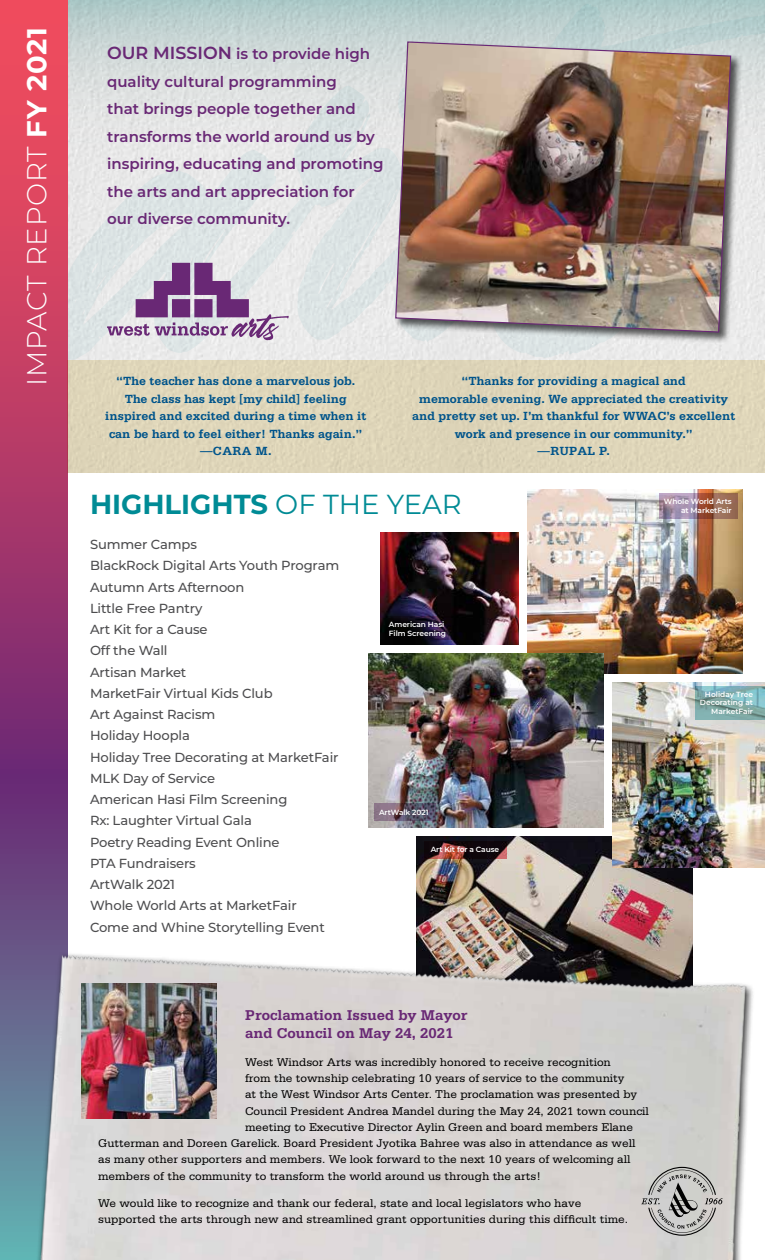
<style>
.page{position:relative;width:765px;height:1260px;background:#fff}
.page>*{position:absolute;margin:0;border:0;box-sizing:border-box;transform-origin:0 0}
.t1{font:700 27.5px "Montserrat";color:#008b95}
.t2{font:300 27.5px "Montserrat";letter-spacing:.03em;color:#fff}
.t3{font:600 15px/27.5px "Montserrat";color:#692875}
.t4{font:700 15px/18.8px "Serifa Std";color:#692875}
.t5{font:500 13.12px/21.2px "Montserrat";letter-spacing:-.01em;color:#4d4d4f}
.t6{font:700 12.5px/17.5px "Serifa Std";color:#00548b;text-align:center}
.t7{font:11.88px/16.2px "Serifa Std";color:#000}
.t8{font:600 7.5px/8.8px "Montserrat";letter-spacing:-.01em;color:#fff;text-align:right}
.s1{font-weight:700}
.s2{font-size:17.5px}
.s3{font-weight:400}
</style>
<div class="page">
<img style="left:417px;top:837px;width:275px;height:108px">
<svg style="left:68px;top:0;width:697px;height:360px;background:#d8dfdf"></svg>
<svg style="left:107px;top:263px;width:182px;height:77px;background:#baa7c1"></svg>
<svg style="left:0;top:0;width:68px;height:1260px;background:#a04872"></svg>
<div style="left:68px;top:360px;width:697px;height:112px;background:#ded5b9"></div>
<img style="left:527px;top:490px;width:215px;height:184px">
<img style="left:612px;top:683px;width:153px;height:185px">
<img style="left:368px;top:653px;width:235px;height:175px">
<img style="left:381px;top:533px;width:137px;height:111px">
<div style="left:394px;top:40px;width:348px;height:304px;background:#000;opacity:.65"></div>
<img style="left:395px;top:41px;width:337px;height:292px">
<img style="left:40px;top:945px;width:713px;height:315px">
<svg style="left:641px;top:1167px;width:82px;height:69px;background:#b3b2af"></svg>
<img style="left:82px;top:984px;width:135px;height:135px">
<svg style="left:660px;top:494px;width:78px;height:25px;background:#9d7677"></svg>
<svg style="left:695px;top:686px;width:70px;height:34px;background:#7cabac"></svg>
<svg style="left:385px;top:617px;width:69px;height:23px;background:#120c19"></svg>
<svg style="left:374px;top:804px;width:62px;height:17px"></svg>
<svg style="left:425px;top:841px;width:82px;height:18px"></svg>
<h1 class="t2" style="left:18px;top:386px;width:361px;rotate:-90deg">IMPACT REPORT <span class="s1">FY 2021</span></h1>
<p class="t3" style="left:107px;top:39px;width:278px"><span class="s2">OUR MISSION</span> is to provide high quality cultural programming<br>that brings people together and transforms the world around us by inspiring, educating and promoting the arts and art appreciation for our diverse community.</p>
<p class="t6" style="left:105px;top:372px;width:263px">“The teacher has done a marvelous job.<br>The class has kept [my child] feeling inspired and excited during a time when it can be hard to feel either! Thanks again.” —CARA M.</p>
<p class="t6" style="left:412px;top:372px;width:325px">“Thanks for providing a magical and<br>memorable evening. We appreciated the creativity and pretty set up. I’m thankful for WWAC’s excellent work and presence in our community.”<br>—RUPAL P.</p>
<h1 class="t1" style="left:90px;top:484px;width:373px">HIGHLIGHTS <span class="s3">OF THE YEAR</span></h1>
<p class="t5" style="left:90px;top:533px;width:251px">Summer Camps<br>BlackRock Digital Arts Youth Program<br>Autumn Arts Afternoon<br>Little Free Pantry<br>Art Kit for a Cause<br>Off the Wall<br>Artisan Market<br>MarketFair Virtual Kids Club<br>Art Against Racism<br>Holiday Hoopla<br>Holiday Tree Decorating at MarketFair<br>MLK Day of Service<br>American Hasi Film Screening<br>Rx: Laughter Virtual Gala<br>Poetry Reading Event Online<br>PTA Fundraisers<br>ArtWalk 2021<br>Whole World Arts at MarketFair<br>Come and Whine Storytelling Event</p>
<p class="t8" style="left:389px;top:619px;width:59px;text-align:left">American Hasi<br>Film Screening</p>
<p class="t8" style="left:379px;top:808px;width:51px">ArtWalk 2021</p>
<p class="t8" style="left:431px;top:845px;width:70px">Art Kit for a Cause</p>
<p class="t8" style="left:664px;top:497px;width:69px">Whole World Arts at MarketFair</p>
<p class="t8" style="left:700px;top:689px;width:55px">Holiday Tree<br>Decorating at<br>MarketFair</p>
<p class="t4" style="left:245px;top:1005px;width:224px">Proclamation Issued by Mayor and Council on May 24, 2021</p>
<p class="t7" style="left:245px;top:1054px;width:367px">West Windsor Arts was incredibly honored to receive recognition</p>
<p class="t7" style="left:245px;top:1070px;width:381px">from the township celebrating 10 years of service to the community</p>
<p class="t7" style="left:245px;top:1086px;width:394px">at the West Windsor Arts Center. The proclamation was presented by</p>
<p class="t7" style="left:245px;top:1103px;width:405px">Council President Andrea Mandel during the May 24, 2021 town council</p>
<p class="t7" style="left:245px;top:1119px;width:390px">meeting to Executive Director Aylin Green and board members Elane</p>
<p class="t7" style="left:98px;top:1135px;width:539px">Gutterman and Doreen Garelick. Board President Jyotika Bahree was also in attendance as well</p>
<p class="t7" style="left:98px;top:1151px;width:534px">as many other supporters and members. We look forward to the next 10 years of welcoming all</p>
<p class="t7" style="left:98px;top:1168px;width:445px">members of the community to transform the world around us through the arts!</p>
<p class="t7" style="left:98px;top:1195px;width:532px">We would like to recognize and thank our federal, state and local legislators who have supported the arts through new and streamlined grant opportunities during this difficult time.</p>
</div>
